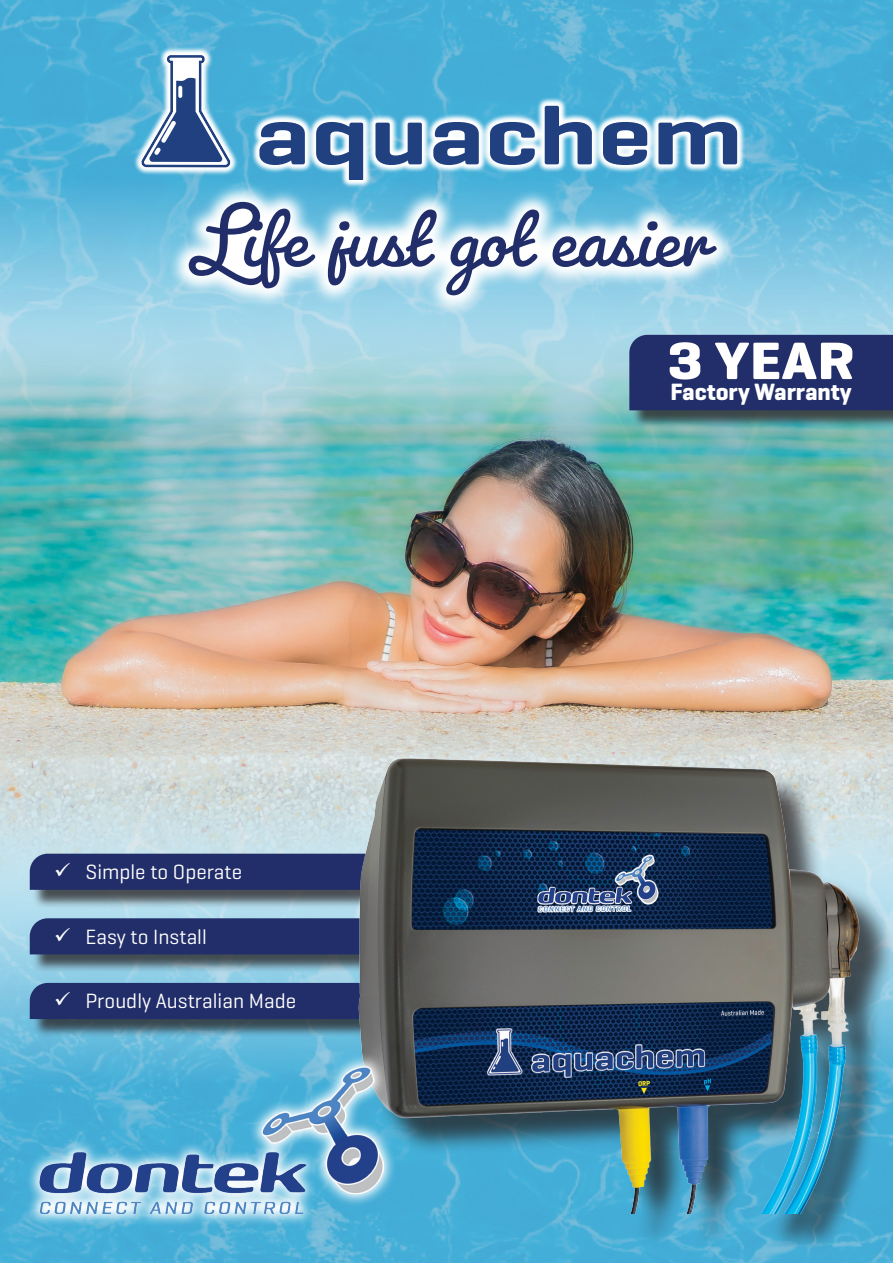
<style>
.page{position:relative;width:893px;height:1263px;background:#fff}
.page>*{position:absolute;margin:0;border:0;box-sizing:border-box;transform-origin:0 0}
.Bullet_Points{font:91.2px "Pacifico";color:#222e69}
.t1{font:700 53.55px "Geogrotesque";color:#fff;scale:1.18 1}
.t2{font:700 24px "Geogrotesque";color:#fff}
.t3{font:21px "Geogrotesque";color:#fff}
</style>
<div class="page">
<img style="left:0;top:661px;width:893px;height:602px">
<img style="left:0;top:0;width:893px;height:661px">
<svg style="left:167px;top:189px;width:571px;height:128px"></svg>
<div style="left:32px;top:856px;width:387px;height:52px;background:#231f20;opacity:.75"></div>
<div style="left:30px;top:854px;width:261px;height:36px;background:#222e69"></div>
<div style="left:32px;top:920px;width:349px;height:53px;background:#231f20;opacity:.75"></div>
<div style="left:30px;top:918px;width:261px;height:36px;background:#222e69"></div>
<div style="left:32px;top:985px;width:349px;height:52px;background:#231f20;opacity:.75"></div>
<div style="left:30px;top:983px;width:261px;height:36px;background:#222e69"></div>
<div style="left:632px;top:337px;width:261px;height:92px;background:#231f20;opacity:.75"></div>
<div style="left:629px;top:335px;width:264px;height:75px;background:#222e69"></div>
<svg style="left:133px;top:47px;width:613px;height:142px;background:#5cb7db"></svg>
<svg style="left:259px;top:122px;width:46px;height:43px"></svg>
<svg style="left:316px;top:122px;width:47px;height:58px;background:#567aa9"></svg>
<svg style="left:375px;top:123px;width:47px;height:42px;background:#5576a5"></svg>
<svg style="left:433px;top:122px;width:46px;height:43px"></svg>
<svg style="left:490px;top:122px;width:45px;height:43px;background:#6683ad"></svg>
<svg style="left:545px;top:106px;width:47px;height:58px;background:#5880ae"></svg>
<svg style="left:603px;top:122px;width:44px;height:43px"></svg>
<svg style="left:658px;top:122px;width:79px;height:42px;background:#5b7daa"></svg>
<svg style="left:142px;top:55px;width:90px;height:113px"></svg>
<div style="left:363px;top:763px;width:530px;height:488px;background:#231f20;opacity:.75"></div>
<img style="left:291px;top:698px;width:602px;height:516px">
<svg style="left:26px;top:1053px;width:371px;height:174px;background:#61b3d3"></svg>
<img style="left:38px;top:1067px;width:345px;height:147px">
<p class="Bullet_Points" style="left:184px;top:182px;width:527px">Life just got easier</p>
<p class="t3" style="left:54px;top:859px;width:190px">✓ Simple to Operate</p>
<p class="t3" style="left:54px;top:923px;width:154px">✓ Easy to Install</p>
<p class="t3" style="left:54px;top:988px;width:243px">✓ Proudly Australian Made</p>
<p class="t1" style="left:667px;top:327px;width:161px">3 YEAR</p>
<p class="t2" style="left:670px;top:377px;width:183px">Factory Warranty</p>
</div>
